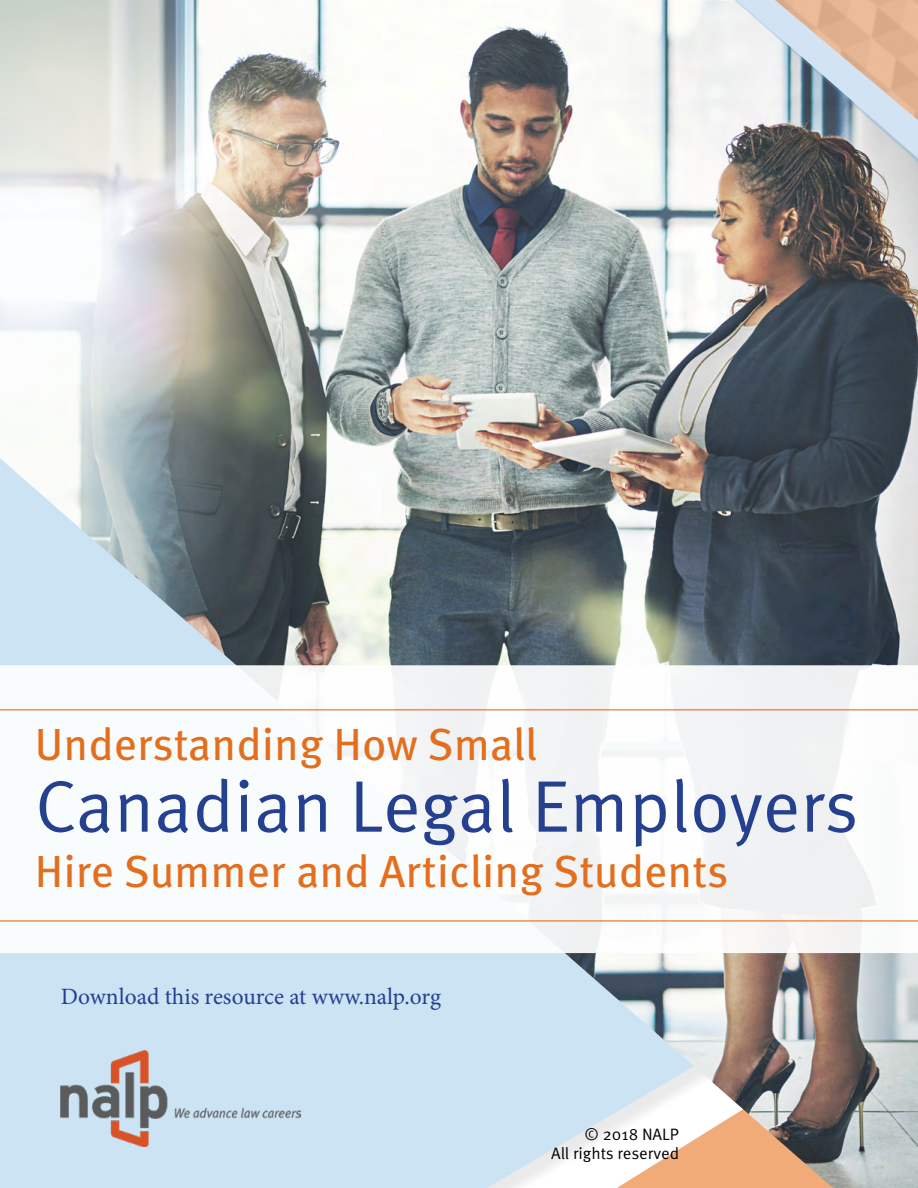
<style>
.page{position:relative;width:918px;height:1188px;background:#fff}
.page>*{position:absolute;margin:0;border:0;box-sizing:border-box;transform-origin:0 0}
.t1{font:73.05px "Meta Pro Norm";color:#25408f}
.t2{font:45px "Meta Pro";color:#e36f1e}
.t3{font:23.4px "Minion Pro";color:#25408f}
.t4{font:16.5px "Meta Pro Norm";color:#000}
</style>
<div class="page">
<img style="left:0;top:0;width:918px;height:1188px">
<svg style="left:743px;top:423px;width:7px;height:8px"></svg>
<svg style="left:734px;top:0;width:184px;height:195px"></svg>
<img style="left:775px;top:0;width:143px;height:120px">
<img style="left:61px;top:1051px;width:240px;height:96px">
<svg style="left:0;top:665px;width:918px;height:288px"></svg>
<hr style="left:0;top:920px;width:918px;height:2px;background:#e36f1e">
<hr style="left:0;top:709px;width:918px;height:1px;background:#e36f1e">
<p class="t2" style="left:35px;top:710px;width:504px">Understanding How Small</p>
<p class="t1" style="left:35px;top:751px;width:825px">Canadian Legal Employers</p>
<p class="t2" style="left:35px;top:837px;width:695px">Hire Summer and Articling Students</p>
<p class="t3" style="left:61px;top:981px;width:382px">Download this resource at www.nalp.org</p>
<p class="t4" style="left:585px;top:1122px;width:96px">© 2018 NALP</p>
<p class="t4" style="left:551px;top:1141px;width:129px">All rights reserved</p>
</div>
